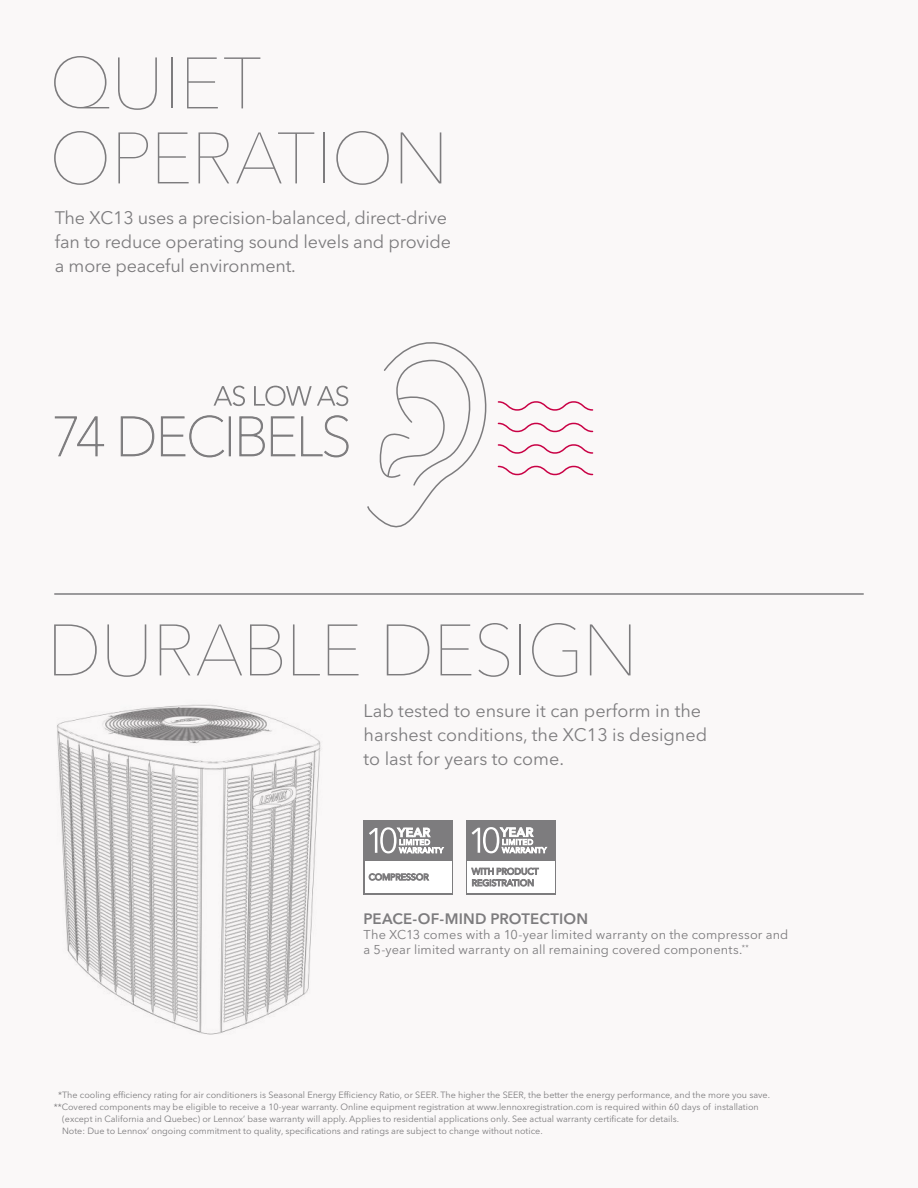
<style>
.page{position:relative;width:918px;height:1188px;background:#faf8f8}
.page>*{position:absolute;margin:0;border:0;box-sizing:border-box;transform-origin:0 0}
.t1{font:200 72px/75px "Avenir Next LT Pro";letter-spacing:-.015em;color:#7d7c7e}
.t2{font:18px/24px "Avenir Next LT Pro";letter-spacing:-.01em;color:#7d7c7e}
.t3{font:600 15px "Avenir Next LT Pro";letter-spacing:.01em;color:#7d7c7e}
.t4{font:12.75px/15.3px "Avenir Next LT Pro";letter-spacing:.01em;color:#7d7c7e}
.t5{font:9px "Avenir Next LT Pro";color:#7d7c7e}
</style>
<div class="page">
<div style="left:364px;top:820px;width:89px;height:74px;background:#7d7c7e"></div>
<div style="left:365px;top:861px;width:87px;height:32px;background:#fff"></div>
<svg style="left:369px;top:827px;width:75px;height:26px"></svg>
<svg style="left:369px;top:874px;width:60px;height:6px"></svg>
<div style="left:466px;top:820px;width:90px;height:74px;background:#7d7c7e"></div>
<div style="left:467px;top:861px;width:88px;height:32px;background:#fff"></div>
<svg style="left:472px;top:868px;width:67px;height:18px"></svg>
<svg style="left:472px;top:827px;width:75px;height:26px"></svg>
<hr style="left:55px;top:593px;width:808px;height:2px;background:#7d7c7e">
<img style="left:57px;top:704px;width:264px;height:331px">
<svg style="left:367px;top:342px;width:227px;height:186px"></svg>
<svg style="left:214px;top:386px;width:31px;height:20px"></svg>
<svg style="left:254px;top:386px;width:94px;height:20px"></svg>
<svg style="left:55px;top:416px;width:49px;height:41px"></svg>
<svg style="left:120px;top:416px;width:35px;height:41px"></svg>
<svg style="left:161px;top:415px;width:63px;height:43px"></svg>
<div style="left:229px;top:416px;width:2px;height:40px;border:1px solid #7d7c7e"></div>
<svg style="left:239px;top:416px;width:26px;height:41px"></svg>
<svg style="left:271px;top:415px;width:78px;height:43px"></svg>
<h1 class="t1" style="left:49px;top:46px;width:402px">QUIET<br>OPERATION</h1>
<h2 class="t2" style="left:55px;top:206px;width:398px">The XC13 uses a precision-balanced, direct-drive fan to reduce operating sound levels and provide a more peaceful environment.</h2>
<h1 class="t1" style="left:46px;top:613px;width:593px">DURABLE DESIGN</h1>
<h2 class="t2" style="left:364px;top:698px;width:345px">Lab tested to ensure it can perform in the harshest conditions, the XC13 is designed to last for years to come.</h2>
<h3 class="t3" style="left:364px;top:910px;width:226px">PEACE-OF-MIND PROTECTION</h3>
<h3 class="t4" style="left:364px;top:927px;width:426px">The XC13 comes with a 10-year limited warranty on the compressor and a 5-year limited warranty on all remaining covered components.<sup>**</sup></h3>
<p class="t5" style="left:58px;top:1089px;width:713px">*The cooling efficiency rating for air conditioners is Seasonal Energy Efficiency Ratio, or SEER. The higher the SEER, the better the energy performance, and the more you save.</p>
<p class="t5" style="left:54px;top:1101px;width:706px">**Covered components may be eligible to receive a 10-year warranty. Online equipment registration at www.lennoxregistration.com is required within 60 days of installation</p>
<p class="t5" style="left:62px;top:1113px;width:618px">(except in California and Quebec) or Lennox’ base warranty will apply. Applies to residential applications only. See actual warranty certificate for details.</p>
<p class="t5" style="left:62px;top:1125px;width:482px">Note: Due to Lennox’ ongoing commitment to quality, specifications and ratings are subject to change without notice.</p>
</div>
